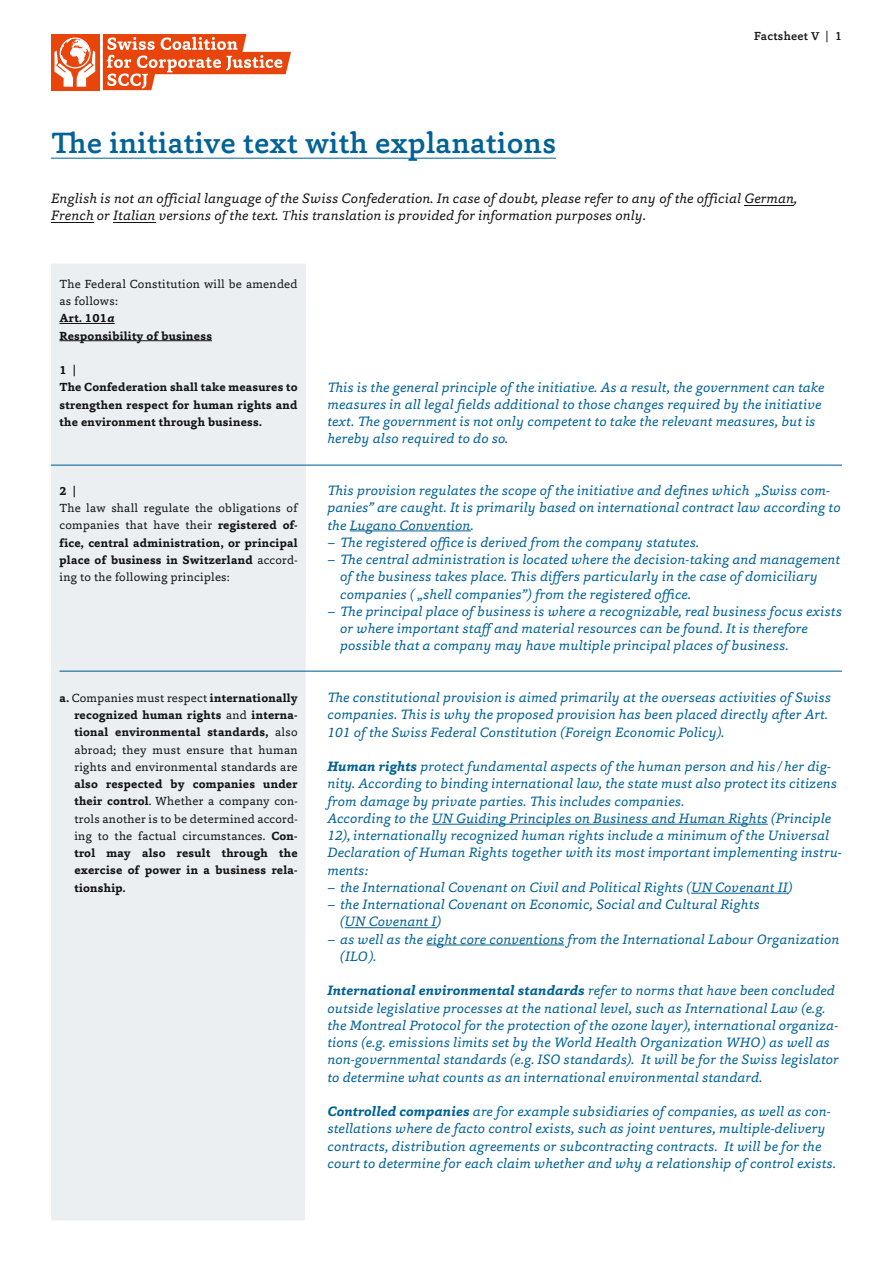
<style>
.page{position:relative;width:893px;height:1263px;background:#fff}
.page>*{position:absolute;margin:0;border:0;box-sizing:border-box;transform-origin:0 0}
._01_Haupttitel{font:500 30px "Capita";letter-spacing:.01em;color:#006297}
._01_Erklärung_E{font:italic 13.8px/17.2px "Capita";letter-spacing:.01em;color:#006297}
._01_Erklärung_E-2{font:italic 13.8px/16.6px "Capita";letter-spacing:.01em;color:#141415}
._01_Lauf_Initiativte{font:700 12px/17.2px "Capita";letter-spacing:.02em;color:#141415;text-align:justify}
._01_Lauf_Initiativte-2{font:12px/17.2px "Capita";letter-spacing:.02em;color:#141415}
.t1{font:500 12px "Capita";letter-spacing:.02em;color:#141415}
.s1{font-size:11.7px}
.s2{font-family:"Minion Pro"}
.s3{font-style:italic}
.s4{font-weight:700}
.s5{font-weight:400}
</style>
<div class="page">
<div style="left:51px;top:34px;width:48px;height:56px;background:#e8450c"></div>
<svg style="left:103px;top:34px;width:188px;height:56px"></svg>
<div style="left:60px;top:38px;width:31px;height:30px;border:1px solid #fff;border-radius:50%"></div>
<svg style="left:54px;top:39px;width:41px;height:48px"></svg>
<div style="left:51px;top:264px;width:255px;height:956px;background:#ebeff2"></div>
<hr style="left:60px;top:323px;width:55px;height:1px;background:#141415">
<hr style="left:60px;top:340px;width:152px;height:1px;background:#141415">
<hr style="left:350px;top:531px;width:121px;height:1px;background:#006297">
<hr style="left:432px;top:824px;width:336px;height:1px;background:#006297">
<hr style="left:691px;top:893px;width:97px;height:1px;background:#006297">
<hr style="left:345px;top:927px;width:92px;height:1px;background:#006297">
<hr style="left:426px;top:945px;width:138px;height:1px;background:#006297">
<hr style="left:51px;top:465px;width:791px;height:1px;background:#006297">
<hr style="left:60px;top:671px;width:782px;height:1px;background:#006297">
<hr style="left:51px;top:158px;width:505px;height:1px;background:#006297">
<hr style="left:113px;top:222px;width:42px;height:1px;background:#141415">
<hr style="left:51px;top:222px;width:43px;height:1px;background:#141415">
<hr style="left:744px;top:205px;width:50px;height:1px;background:#141415">
<p class="t1" style="left:754px;top:28px;width:89px">Factsheet <span class="s1">V</span> | 1</p>
<p class="_01_Haupttitel" style="left:51px;top:123px;width:507px">The initiative text with explanations</p>
<p class="_01_Erklärung_E-2" style="left:51px;top:190px;width:748px">English is not an official language of the Swiss Confederation. In case of doubt, please refer to any of the official German,<br>French or Italian versions of the text. <span class="s2">T</span>his translation is provided for information purposes only.</p>
<p class="_01_Lauf_Initiativte-2" style="left:60px;top:275px;width:240px">The Federal Constitution will be amended as follows:</p>
<p class="_01_Lauf_Initiativte" style="left:60px;top:310px;width:57px">Art. 101<span class="s3">a</span></p>
<p class="_01_Lauf_Initiativte" style="left:60px;top:327px;width:154px">Responsibility of business</p>
<p class="_01_Lauf_Initiativte" style="left:60px;top:361px;width:18px">1 |</p>
<p class="_01_Lauf_Initiativte" style="left:60px;top:379px;width:240px">The Confederation shall take measures to strengthen respect for human rights and the environment through business.</p>
<p class="_01_Lauf_Initiativte" style="left:60px;top:482px;width:18px">2 |</p>
<p class="_01_Lauf_Initiativte-2" style="left:60px;top:499px;width:240px;text-align:justify">The law shall regulate the obligations of companies that have their <span class="s4">registered of&shy;fice, central administration, or principal place of business in Switzerland</span> accord&shy;ing to the following principles:</p>
<p class="_01_Lauf_Initiativte" style="left:74px;top:689px;width:225px;text-indent:-15px">a. <span class="s5">Companies must respect</span> internationally recognized human rights <span class="s5">and</span> interna&shy;tional environmental standards, <span class="s5">also abroad; they must ensure that human rights and environmental standards are </span>also respected by companies under their control<span class="s5">. Whether a company con&shy;trols another is to be determined accord&shy;ing to the factual circumstances.</span> Con&shy;trol may also result through the exercise of power in a business rela&shy;tionship.</p>
<p class="_01_Erklärung_E" style="left:327px;top:378px;width:499px">This is the general principle of the initiative. As a result, the government can take measures in all legal fields additional to those changes required by the initiative text. The government is not only competent to take the relevant measures, but is hereby also required to do so.</p>
<p class="_01_Erklärung_E" style="left:327px;top:481px;width:515px">This provision regulates the scope of the initiative and defines which „Swiss com&shy;panies” are caught. It is primarily based on international contract law according to the Lugano Convention.</p>
<p class="_01_Erklärung_E" style="left:327px;top:533px;width:373px">– The registered office is derived from the company statutes.</p>
<p class="_01_Erklärung_E" style="left:340px;top:550px;width:501px;text-indent:-13px">– The central administration is located where the decision-taking and management of the business takes place. This differs particularly in the case of domiciliary companies ( „shell companies”) from the registered office.</p>
<p class="_01_Erklärung_E" style="left:340px;top:602px;width:503px;text-indent:-13px">– The principal place of business is where a recognizable, real business focus exists or where important staff and material resources can be found. It is therefore possible that a company may have multiple principal places of business.</p>
<p class="_01_Erklärung_E" style="left:327px;top:688px;width:505px">The constitutional provision is aimed primarily at the overseas activities of Swiss companies. This is why the proposed provision has been placed directly after Art.<br>101 of the Swiss Federal Constitution (Foreign Economic Policy).</p>
<p class="_01_Erklärung_E" style="left:327px;top:757px;width:511px"><span class="s4">Human rights</span> protect fundamental aspects of the human person and his / her dig&shy;nity. According to binding international law, the state must also protect its citizens from damage by private parties. This includes companies.</p>
<p class="_01_Erklärung_E" style="left:327px;top:809px;width:516px">According to the UN Guiding Principles on Business and Human Rights (Principle 12), internationally recognized human rights include a minimum of the Universal Declaration of Human Rights together with its most important implementing instru&shy;ments:</p>
<p class="_01_Erklärung_E" style="left:327px;top:878px;width:467px">– the International Covenant on Civil and Political Rights (UN Covenant II)</p>
<p class="_01_Erklärung_E" style="left:340px;top:895px;width:421px;text-indent:-13px">– the International Covenant on Economic, Social and Cultural Rights (UN Covenant I)</p>
<p class="_01_Erklärung_E" style="left:340px;top:930px;width:501px;text-indent:-13px">– as well as the eight core conventions from the International Labour Organization (ILO).</p>
<p class="_01_Erklärung_E" style="left:327px;top:982px;width:513px"><span class="s4">International environmental standards</span> refer to norms that have been concluded outside legislative processes at the national level, such as International Law (e.g. the Montreal Protocol for the protection of the ozone layer), international organiza&shy;tions (e.g. emissions limits set by the World Health Organization WHO) as well as non-governmental standards (e.g. ISO standards). It will be for the Swiss legislator to determine what counts as an international environmental standard.</p>
<p class="_01_Erklärung_E" style="left:327px;top:1102px;width:510px"><span class="s4">Controlled companies</span> are for example subsidiaries of companies, as well as con&shy;stellations where de facto control exists, such as joint ventures, multiple-delivery contracts, distribution agreements or subcontracting contracts. It will be for the court to determine for each claim whether and why a relationship of control exists.</p>
</div>
